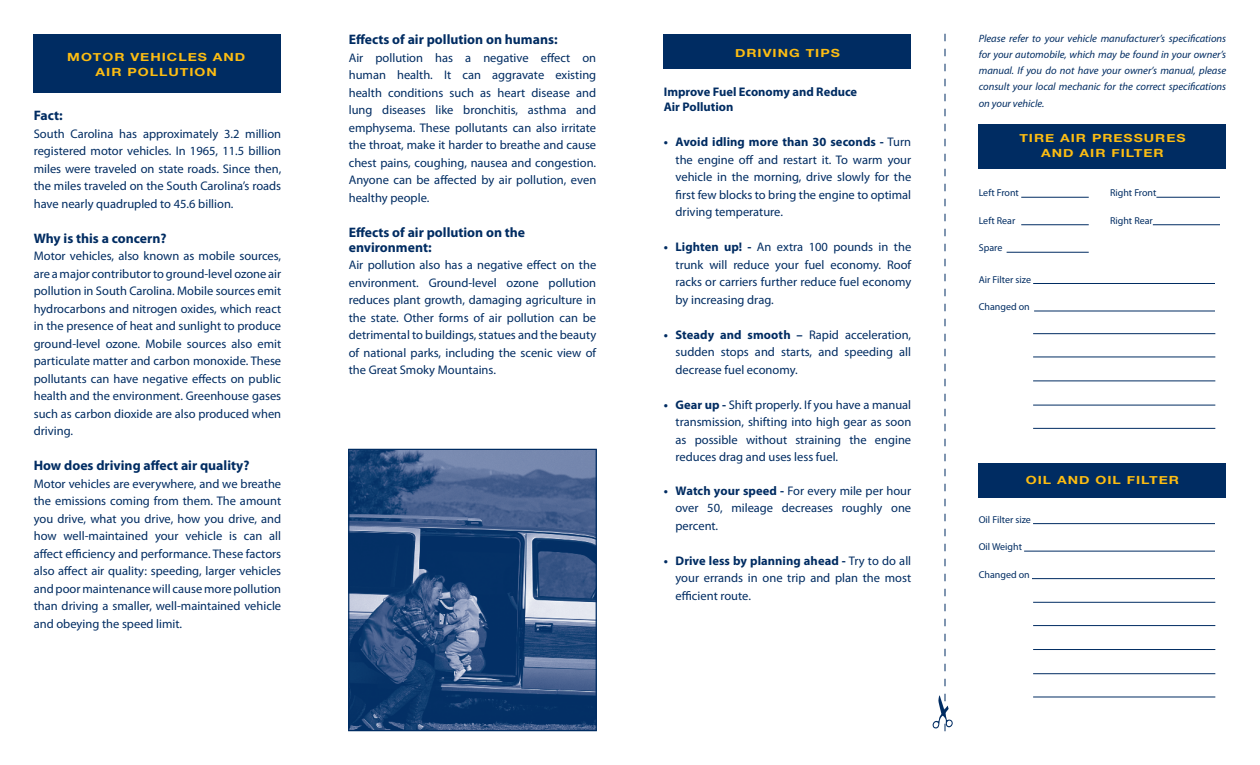
<style>
.page{position:relative;width:1260px;height:765px;background:#fff}
.page>*{position:absolute;margin:0;border:0;box-sizing:border-box;transform-origin:0 0}
.Body_Header{font:700 13.75px "Myriad Pro";color:#002c62}
.body_text{font:12.5px/17.5px "Myriad Pro";color:#002c62;text-align:justify}
.body_text-2{font:700 12.5px "Myriad Pro";color:#002c62}
.Body_Header-2{font:700 11.25px/15px "Helvetica Neue";letter-spacing:.07em;color:#fdbd12;text-align:center;scale:1.25 1}
.Body_Header-3{font:italic 10.62px/16.2px "Myriad Pro";color:#002c62;text-align:justify}
.body_text-3{font:10px "Myriad Pro";color:#002c62}
.s1{font-weight:700}
</style>
<div class="page">
<div style="left:34px;top:34px;width:247px;height:59px;background:#002c62"></div>
<div style="left:664px;top:34px;width:247px;height:34px;background:#002c62"></div>
<img style="left:350px;top:451px;width:245px;height:278px">
<div style="left:348px;top:449px;width:249px;height:282px;border:1px solid #002c62"></div>
<div style="left:979px;top:124px;width:247px;height:45px;background:#002c62"></div>
<hr style="left:1021px;top:197px;width:68px;height:1px;background:#002c62">
<hr style="left:1021px;top:224px;width:68px;height:1px;background:#002c62">
<hr style="left:1007px;top:252px;width:82px;height:1px;background:#002c62">
<hr style="left:1156px;top:197px;width:64px;height:1px;background:#002c62">
<hr style="left:1153px;top:224px;width:67px;height:1px;background:#002c62">
<div style="left:979px;top:463px;width:247px;height:35px;background:#002c62"></div>
<hr style="left:1033px;top:523px;width:182px;height:1px;background:#002c62">
<hr style="left:1024px;top:551px;width:191px;height:1px;background:#002c62">
<hr style="left:1032px;top:578px;width:183px;height:1px;background:#002c62">
<hr style="left:1033px;top:283px;width:182px;height:1px;background:#002c62">
<hr style="left:1034px;top:311px;width:181px;height:1px;background:#002c62">
<hr style="left:1033px;top:333px;width:182px;height:1px;background:#002c62">
<hr style="left:1033px;top:356px;width:182px;height:1px;background:#002c62">
<hr style="left:1033px;top:380px;width:182px;height:1px;background:#002c62">
<hr style="left:1033px;top:405px;width:182px;height:1px;background:#002c62">
<hr style="left:1033px;top:428px;width:182px;height:1px;background:#002c62">
<svg style="left:933px;top:34px;width:20px;height:697px"></svg>
<hr style="left:1033px;top:602px;width:182px;height:1px;background:#002c62">
<hr style="left:1033px;top:625px;width:182px;height:1px;background:#002c62">
<hr style="left:1033px;top:649px;width:182px;height:1px;background:#002c62">
<hr style="left:1033px;top:673px;width:182px;height:1px;background:#002c62">
<hr style="left:1033px;top:697px;width:182px;height:1px;background:#002c62">
<p class="Body_Header-2" style="left:67px;top:49px;width:144px">MOTOR VEHICLES AND<br>AIR POLLUTION</p>
<p class="Body_Header" style="left:34px;top:107px;width:31px">Fact:</p>
<p class="body_text" style="left:34px;top:125px;width:249px">South Carolina has approximately 3.2 million registered motor vehicles. In 1965, 11.5 billion miles were traveled on state roads. Since then, the miles traveled on the South Carolina’s roads have nearly quadrupled to 45.6 billion.</p>
<p class="Body_Header" style="left:34px;top:229px;width:134px">Why is this a concern?</p>
<p class="body_text" style="left:34px;top:247px;width:249px">Motor vehicles, also known as mobile sources, are a major contributor to ground-level ozone air pollution in South Carolina. Mobile sources emit hydrocarbons and nitrogen oxides, which react in the presence of heat and sunlight to produce ground-level ozone. Mobile sources also emit particulate matter and carbon monoxide. These pollutants can have negative effects on public health and the environment. Greenhouse gases such as carbon dioxide are also produced when driving.</p>
<p class="Body_Header" style="left:34px;top:457px;width:217px">How does driving affect air quality?</p>
<p class="body_text" style="left:34px;top:475px;width:249px">Motor vehicles are everywhere, and we breathe the emissions coming from them. The amount you drive, what you drive, how you drive, and how well-maintained your vehicle is can all affect efficiency and performance. These factors also affect air quality: speeding, larger vehicles and poor maintenance will cause more pollution than driving a smaller, well-maintained vehicle and obeying the speed limit.</p>
<p class="Body_Header" style="left:349px;top:30px;width:210px">Effects of air pollution on humans:</p>
<p class="body_text" style="left:349px;top:48px;width:249px">Air pollution has a negative effect on human health. It can aggravate existing health conditions such as heart disease and lung diseases like bronchitis, asthma and emphysema. These pollutants can also irritate the throat, make it harder to breathe and cause chest pains, coughing, nausea and congestion.<br>Anyone can be affected by air pollution, even healthy people.</p>
<p class="Body_Header" style="left:349px;top:223px;width:178px">Effects of air pollution on the</p>
<p class="Body_Header" style="left:349px;top:238px;width:84px">environment:</p>
<p class="body_text" style="left:349px;top:256px;width:249px">Air pollution also has a negative effect on the environment. Ground-level ozone pollution reduces plant growth, damaging agriculture in the state. Other forms of air pollution can be detrimental to buildings, statues and the beauty of national parks, including the scenic view of the Great Smoky Mountains.</p>
<p class="Body_Header-2" style="left:735px;top:45px;width:85px">DRIVING TIPS</p>
<p class="body_text-2" style="left:664px;top:84px;width:195px">Improve Fuel Economy and Reduce</p>
<p class="body_text-2" style="left:664px;top:99px;width:71px">Air Pollution</p>
<p class="body_text" style="left:676px;top:133px;width:237px;text-indent:-12px"><span class="s1">• Avoid idling more than 30 seconds -</span> Turn the engine off and restart it. To warm your vehicle in the morning, drive slowly for the first few blocks to bring the engine to optimal driving temperature.</p>
<p class="body_text" style="left:676px;top:238px;width:237px;text-indent:-12px"><span class="s1">• Lighten up! -</span> An extra 100 pounds in the trunk will reduce your fuel economy. Roof racks or carriers further reduce fuel economy by increasing drag.</p>
<p class="body_text" style="left:676px;top:326px;width:237px;text-indent:-12px"><span class="s1">• Steady and smooth –</span> Rapid acceleration, sudden stops and starts, and speeding all decrease fuel economy.</p>
<p class="body_text" style="left:676px;top:396px;width:237px;text-indent:-12px"><span class="s1">• Gear up -</span> Shift properly. If you have a manual transmission, shifting into high gear as soon as possible without straining the engine reduces drag and uses less fuel.</p>
<p class="body_text" style="left:676px;top:481px;width:237px;text-indent:-12px"><span class="s1">• Watch your speed -</span> For every mile per hour over 50, mileage decreases roughly one percent.</p>
<p class="body_text" style="left:676px;top:551px;width:237px;text-indent:-12px"><span class="s1">• Drive less by planning ahead -</span> Try to do all your errands in one trip and plan the most efficient route.</p>
<p class="Body_Header-3" style="left:979px;top:30px;width:249px">Please refer to your vehicle manufacturer’s specifications for your automobile, which may be found in your owner’s manual. If you do not have your owner’s manual, please consult your local mechanic for the correct specifications on your vehicle.</p>
<p class="Body_Header-2" style="left:1019px;top:130px;width:134px">TIRE AIR PRESSURES</p>
<p class="Body_Header-2" style="left:1041px;top:145px;width:99px">AND AIR FILTER</p>
<p class="body_text-3" style="left:979px;top:187px;width:42px">Left Front</p>
<p class="body_text-3" style="left:979px;top:214px;width:38px">Left Rear</p>
<p class="body_text-3" style="left:979px;top:242px;width:25px">Spare</p>
<p class="body_text-3" style="left:979px;top:273px;width:54px">Air Filter size</p>
<p class="body_text-3" style="left:979px;top:300px;width:53px">Changed on</p>
<p class="body_text-3" style="left:1110px;top:187px;width:48px">Right Front</p>
<p class="body_text-3" style="left:1110px;top:214px;width:44px">Right Rear</p>
<p class="Body_Header-2" style="left:1026px;top:472px;width:124px">OIL AND OIL FILTER</p>
<p class="body_text-3" style="left:979px;top:513px;width:54px">Oil Filter size</p>
<p class="body_text-3" style="left:979px;top:541px;width:45px">Oil Weight</p>
<p class="body_text-3" style="left:979px;top:568px;width:53px">Changed on</p>
</div>
